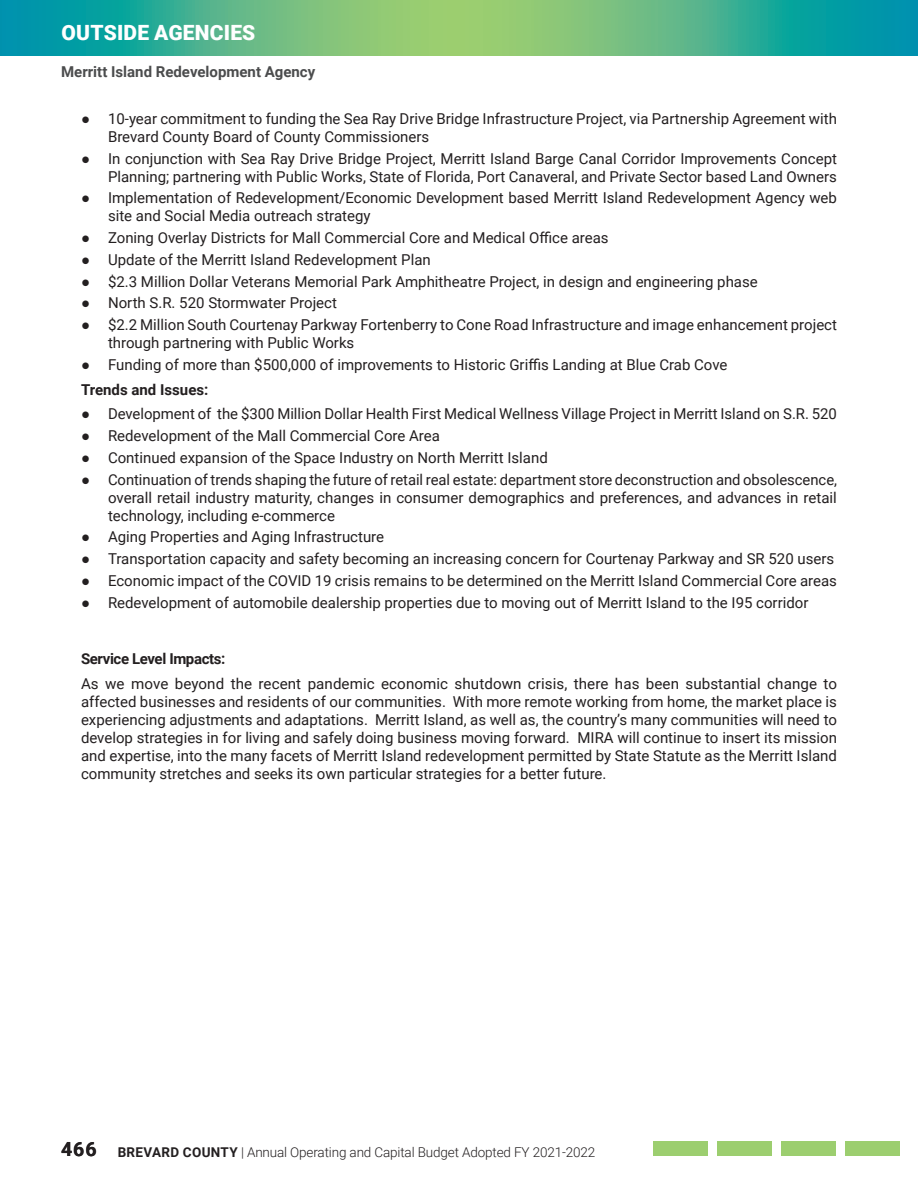
<style>
.page{position:relative;width:918px;height:1188px;background:#fff}
.page>*{position:absolute;margin:0;border:0;box-sizing:border-box;transform-origin:0 0}
.t1{font:900 21px "Roboto";letter-spacing:.01em;color:#fff}
.t2{font:700 19.5px "Roboto";color:#231f20}
.t3{font:15px/18px "Roboto";color:#231f20}
.t4{font:700 15px "Roboto";color:#4b4c4d}
.t5{font:700 15px "Roboto";letter-spacing:-.025em;color:#231f20}
.t6{font:700 15px "Roboto";color:#231f20}
.t7{font:300 13.5px "Roboto";letter-spacing:-.01em;color:#231f20}
.s1{font-family:"Times New Roman"}
.s2{font-weight:700}
</style>
<div class="page">
<div style="left:654px;top:1142px;width:54px;height:14px;background:#9cce6f"></div>
<div style="left:717px;top:1142px;width:55px;height:14px;background:#9cce6f"></div>
<div style="left:781px;top:1142px;width:55px;height:14px;background:#9cce6f"></div>
<div style="left:845px;top:1142px;width:54px;height:14px;background:#9cce6f"></div>
<svg style="left:0;top:0;width:918px;height:56px;background:#4eb38c"></svg>
<h1 class="t1" style="left:61px;top:18px;width:135px">OUTSI DE AGENCIES</h1>
<p class="t4" style="left:61px;top:61px;width:256px">Merritt Island Redevelopment Agency</p>
<p class="t3" style="left:108px;top:109px;width:731px;text-indent:-27px"><span class="s1">●</span> 10-year commitment to funding the Sea Ray Drive Bridge Infrastructure Project, via Partnership Agreement with<br>Brevard County Board of County Commissioners</p>
<p class="t3" style="left:81px;top:149px;width:758px;text-align:right"><span class="s1">●</span> In conjunction with Sea Ray Drive Bridge Project, Merritt Island Barge Canal Corridor Improvements Concept<br>Planning; partnering with Public Works, State of Florida, Port Canaveral, and Private Sector based Land Owners</p>
<p class="t3" style="left:108px;top:188px;width:731px;text-indent:-27px"><span class="s1">●</span> Implementation of Redevelopment/Economic Development based Merritt Island Redevelopment Agency web site and Social Media outreach strategy</p>
<p class="t3" style="left:81px;top:228px;width:529px"><span class="s1">●</span> Zoning Overlay Districts for Mall Commercial Core and Medical Office areas</p>
<p class="t3" style="left:81px;top:250px;width:351px"><span class="s1">●</span> Update of the Merritt Island Redevelopment Plan</p>
<p class="t3" style="left:81px;top:272px;width:678px"><span class="s1">●</span> $2.3 Million Dollar Veterans Memorial Park Amphitheatre Project, in design and engineering phase</p>
<p class="t3" style="left:81px;top:293px;width:258px"><span class="s1">●</span> North S.R. 520 Stormwater Project</p>
<p class="t3" style="left:108px;top:315px;width:731px;text-indent:-27px"><span class="s1">●</span> $2.2 Million South Courtenay Parkway Fortenberry to Cone Road Infrastructure and image enhancement project through partnering with Public Works</p>
<p class="t3" style="left:81px;top:355px;width:648px"><span class="s1">●</span> Funding of more than $500,000 of improvements to Historic Griffis Landing at Blue Crab Cove</p>
<p class="t6" style="left:81px;top:379px;width:129px">Trends and Issues:</p>
<p class="t3" style="left:81px;top:404px;width:758px"><span class="s1">●</span> Development of the $300 Million Dollar Health First Medical Wellness Village Project in Merritt Island on S.R. 520</p>
<p class="t3" style="left:81px;top:426px;width:360px"><span class="s1">●</span> Redevelopment of the Mall Commercial Core Area</p>
<p class="t3" style="left:81px;top:448px;width:468px"><span class="s1">●</span> Continued expansion of the Space Industry on North Merritt Island</p>
<p class="t3" style="left:108px;top:470px;width:731px;text-align:justify;text-indent:-27px"><span class="s1">●</span> Continuation of trends shaping the future of retail real estate: department store deconstruction and obsolescence, overall retail industry maturity, changes in consumer demographics and preferences, and advances in retail technology, including e-commerce</p>
<p class="t3" style="left:81px;top:527px;width:305px"><span class="s1">●</span> Aging Properties and Aging Infrastructure</p>
<p class="t3" style="left:81px;top:549px;width:755px"><span class="s1">●</span> Transportation capacity and safety becoming an increasing concern for Courtenay Parkway and SR 520 users</p>
<p class="t3" style="left:81px;top:571px;width:758px"><span class="s1">●</span> Economic impact of the COVID 19 crisis remains to be determined on the Merritt Island Commercial Core areas</p>
<p class="t3" style="left:81px;top:593px;width:729px"><span class="s1">●</span> Redevelopment of automobile dealership properties due to moving out of Merritt Island to the I95 corridor</p>
<p class="t5" style="left:81px;top:648px;width:146px">Service Level Impacts:</p>
<p class="t3" style="left:81px;top:674px;width:758px;text-align:justify">As we move beyond the recent pandemic economic shutdown crisis, there has been substantial change to affected businesses and residents of our communities. With more remote working from home, the market place is experiencing adjustments and adaptations. Merritt Island, as well as, the country’s many communities will need to develop strategies in for living and safely doing business moving forward. MIRA will continue to insert its mission and expertise, into the many facets of Merritt Island redevelopment permitted by State Statute as the Merritt Island community stretches and seeks its own particular strategies for a better future.</p>
<h2 class="t2" style="left:61px;top:1136px;width:37px">466</h2>
<p class="t7" style="left:118px;top:1142px;width:479px"><span class="s2">BREVARD COUNTY</span> | Annual Operating and Capital Budget Adopted FY 2021-2022</p>
</div>
